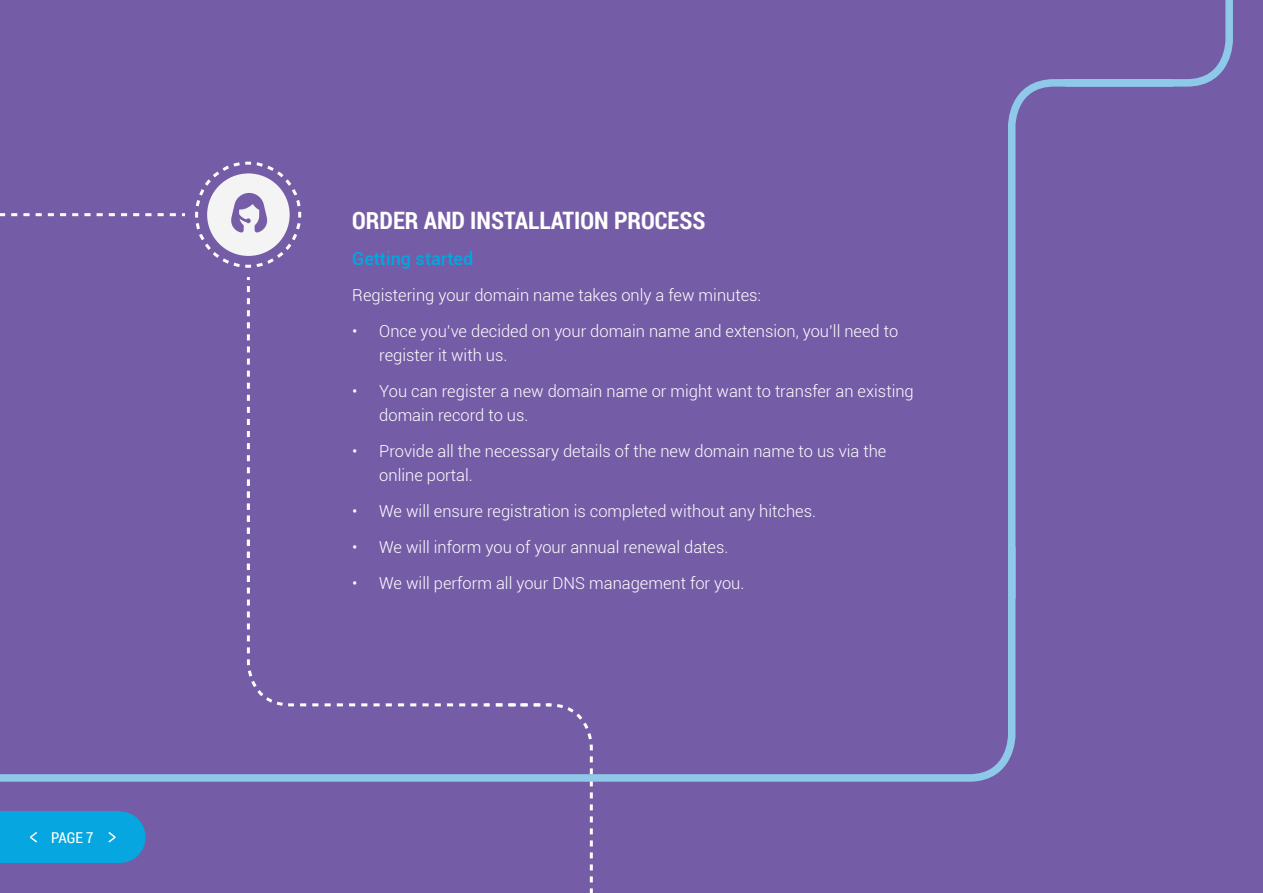
<style>
.page{position:relative;width:1263px;height:893px;background:#755ca6}
.page>*{position:absolute;margin:0;border:0;box-sizing:border-box;transform-origin:0 0}
.t1{font:700 24px "Roboto Condensed";color:#fff}
.t2{font:500 18px "Roboto";color:#00a8e0}
.t3{font:300 16.5px/24px "Roboto";color:#fff}
.t4{font:15px "Roboto Condensed";color:#fff}
</style>
<div class="page">
<svg style="left:589px;top:785px;width:4px;height:108px"></svg>
<svg style="left:0;top:213px;width:176px;height:3px"></svg>
<svg style="left:1180px;top:0;width:53px;height:87px"></svg>
<svg style="left:0;top:540px;width:1016px;height:245px"></svg>
<svg style="left:1004px;top:79px;width:176px;height:527px"></svg>
<div style="left:94px;top:811px;width:52px;height:52px;background:#06a7e0;border-radius:50%"></div>
<div style="left:0;top:811px;width:120px;height:52px;background:#06a7e0"></div>
<svg style="left:108px;top:832px;width:8px;height:11px"></svg>
<svg style="left:30px;top:832px;width:7px;height:11px"></svg>
<svg style="left:247px;top:277px;width:3px;height:379px"></svg>
<svg style="left:195px;top:161px;width:107px;height:107px"></svg>
<p class="t4" style="left:51px;top:827px;width:44px">PAGE 7</p>
<h1 class="t1" style="left:352px;top:204px;width:355px">ORDER AND INSTALLATION PROCESS</h1>
<p class="t2" style="left:352px;top:246px;width:122px">Getting started</p>
<p class="t3" style="left:352px;top:283px;width:410px">Registering your domain name takes only a few minutes:</p>
<p class="t3" style="left:379px;top:319px;width:520px;text-indent:-27px">• Once you’ve decided on your domain name and extension, you’ll need to register it with us.</p>
<p class="t3" style="left:379px;top:379px;width:536px;text-indent:-27px">• You can register a new domain name or might want to transfer an existing domain record to us.</p>
<p class="t3" style="left:379px;top:439px;width:509px;text-indent:-27px">• Provide all the necessary details of the new domain name to us via the online portal.</p>
<p class="t3" style="left:352px;top:499px;width:465px">• We will ensure registration is completed without any hitches.</p>
<p class="t3" style="left:352px;top:535px;width:378px">• We will inform you of your annual renewal dates.</p>
<p class="t3" style="left:352px;top:571px;width:394px">• We will perform all your DNS management for you.</p>
</div>
